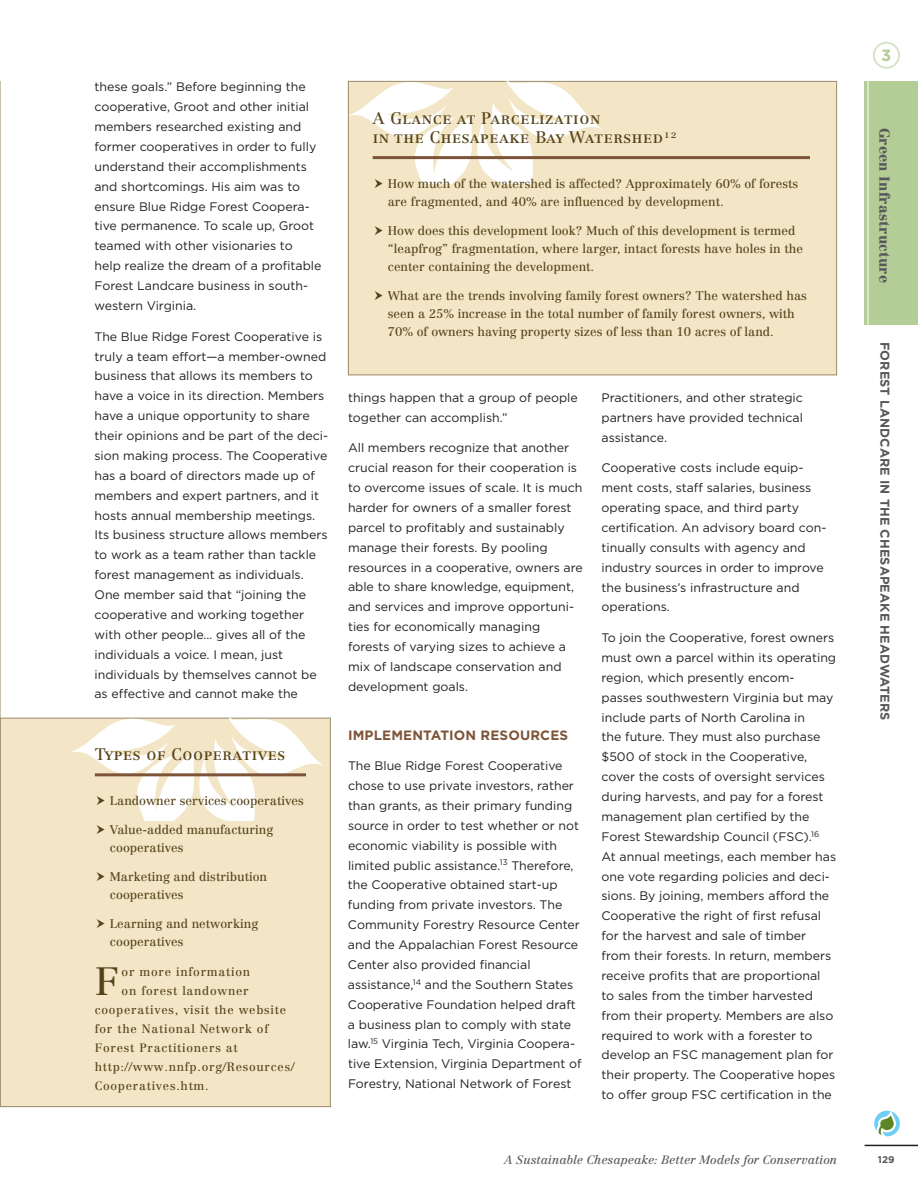
<style>
.page{position:relative;width:918px;height:1188px;background:#fff}
.page>*{position:absolute;margin:0;border:0;box-sizing:border-box;transform-origin:0 0}
.Sidebar-Text{font:38.85px "Centennial";color:#564218}
.SideBar-Header{font:16.5px/19.5px "Centennial Roman SC";letter-spacing:.035em;color:#564218}
.t1{font:700 16.35px "Gotham";color:#b4cc95}
.t2{font:900 14.25px "Centennial";letter-spacing:.01em;color:#57585a}
.Paragraph_Style{font:700 13.5px "Gotham";letter-spacing:.01em;color:#7e5439}
.t3{font:700 12.75px "Gotham";letter-spacing:.01em;color:#57585a}
.Paragraph_Style-2{font:12.3px/19.8px "Gotham";color:#231f20}
.Paragraph_Style_Bull{font:12.3px/18px "Centennial";color:#564218}
.Sidebar-Text-2{font:12px "Centennial";letter-spacing:.06em;color:#564218}
.t4{font:italic 12px "Centennial";color:#57585a}
.t5{font:700 9.75px "Gotham";color:#57585a}
</style>
<div class="page">
<hr style="left:865px;top:1145px;width:53px;height:1px;background:#231f20">
<div style="left:873px;top:1109px;width:28px;height:29px;border:1px solid #fff;border-radius:50%"></div>
<svg style="left:874px;top:1111px;width:26px;height:25px"></svg>
<div style="left:865px;top:81px;width:53px;height:244px;background:#b4cc95"></div>
<hr style="left:868px;top:68px;width:1px;height:269px;background:#fff">
<div style="left:873px;top:42px;width:27px;height:27px;border:2px solid #d5e3c6;border-radius:50%"></div>
<svg style="left:0;top:81px;width:1px;height:637px"></svg>
<div style="left:348px;top:81px;width:489px;height:294px;background:#f2e6c7;border:1px solid #9a8a6c"></div>
<hr style="left:373px;top:156px;width:437px;height:3px;background:#7e5439">
<div style="left:0;top:718px;width:330px;height:389px;background:#f2e6c7"></div>
<div style="left:0;top:718px;width:331px;height:389px;border:1px solid #9a8a6c"></div>
<svg style="left:348px;top:82px;width:258px;height:106px"></svg>
<svg style="left:70px;top:719px;width:258px;height:102px"></svg>
<p class="Paragraph_Style-2" style="left:94px;top:77px;width:229px">these goals.” Before beginning the cooperative, Groot and other initial members researched existing and former cooperatives in order to fully understand their accomplishments and shortcomings. His aim was to ensure Blue Ridge Forest Coopera&shy;tive permanence. To scale up, Groot teamed with other visionaries to help realize the dream of a profitable Forest Landcare business in south&shy;western Virginia.</p>
<p class="Paragraph_Style-2" style="left:94px;top:326px;width:235px">The Blue Ridge Forest Cooperative is truly a team effort—a member-owned business that allows its members to have a voice in its direction. Members have a unique opportunity to share their opinions and be part of the deci&shy;sion making process. The Cooperative has a board of directors made up of members and expert partners, and it hosts annual membership meetings.<br>Its business structure allows members to work as a team rather than tackle forest management as individuals.<br>One member said that “joining the cooperative and working together with other people… gives all of the individuals a voice. I mean, just individuals by themselves cannot be as effective and cannot make the</p>
<p class="SideBar-Header" style="left:95px;top:745px;width:192px">Types of Cooperatives</p>
<p class="Paragraph_Style_Bull" style="left:110px;top:792px;width:195px">Landowner services cooperatives</p>
<p class="Paragraph_Style_Bull" style="left:110px;top:821px;width:165px">Value-added manufacturing cooperatives</p>
<p class="Paragraph_Style_Bull" style="left:110px;top:868px;width:159px">Marketing and distribution cooperatives</p>
<p class="Paragraph_Style_Bull" style="left:110px;top:915px;width:150px">Learning and networking cooperatives</p>
<p class="Sidebar-Text" style="left:95px;top:958px;width:26px">F</p>
<p class="Sidebar-Text-2" style="left:122px;top:964px;width:130px">or more information</p>
<p class="Sidebar-Text-2" style="left:122px;top:983px;width:129px">on forest landowner</p>
<p class="Sidebar-Text-2" style="left:95px;top:1003px;width:193px">cooperatives, visit the website</p>
<p class="Sidebar-Text-2" style="left:95px;top:1022px;width:175px">for the National Network of</p>
<p class="Sidebar-Text-2" style="left:95px;top:1041px;width:144px">Forest Practitioners at</p>
<p class="Sidebar-Text-2" style="left:95px;top:1060px;width:201px">http://www.nnfp.org/Resources/</p>
<p class="Sidebar-Text-2" style="left:95px;top:1079px;width:115px">Cooperatives.htm.</p>
<p class="SideBar-Header" style="left:373px;top:108px;width:306px">A Glance at Parcelization<br>in the Chesapeake Bay Watershed<sup>12</sup></p>
<p class="Paragraph_Style_Bull" style="left:388px;top:175px;width:412px">How much of the watershed is affected? Approximately 60% of forests are fragmented, and 40% are influenced by development.</p>
<p class="Paragraph_Style_Bull" style="left:388px;top:222px;width:417px">How does this development look? Much of this development is termed “leapfrog” fragmentation, where larger, intact forests have holes in the center containing the development.</p>
<p class="Paragraph_Style_Bull" style="left:388px;top:286px;width:421px">What are the trends involving family forest owners? The watershed has seen a 25% increase in the total number of family forest owners, with<br>70% of owners having property sizes of less than 10 acres of land.</p>
<p class="Paragraph_Style-2" style="left:348px;top:387px;width:231px">things happen that a group of people together can accomplish.”</p>
<p class="Paragraph_Style-2" style="left:348px;top:438px;width:236px">All members recognize that another crucial reason for their cooperation is to overcome issues of scale. It is much harder for owners of a smaller forest parcel to profitably and sustainably manage their forests. By pooling resources in a cooperative, owners are able to share knowledge, equipment, and services and improve opportuni&shy;ties for economically managing forests of varying sizes to achieve a mix of landscape conservation and development goals.</p>
<p class="Paragraph_Style" style="left:348px;top:727px;width:222px">I MPLEMENTATION RESOURCES</p>
<p class="Paragraph_Style-2" style="left:348px;top:756px;width:235px">The Blue Ridge Forest Cooperative chose to use private investors, rather than grants, as their primary funding source in order to test whether or not economic viability is possible with limited public assistance.<sup>13</sup> Therefore, the Cooperative obtained start-up funding from private investors. The Community Forestry Resource Center and the Appalachian Forest Resource Center also provided financial assistance,<sup>14</sup> and the Southern States Cooperative Foundation helped draft a business plan to comply with state law.<sup>15</sup> Virginia Tech, Virginia Coopera&shy;tive Extension, Virginia Department of Forestry, National Network of Forest</p>
<p class="Paragraph_Style-2" style="left:602px;top:387px;width:203px;text-align:justify">Practitioners, and other strategic partners have provided technical assistance.</p>
<p class="Paragraph_Style-2" style="left:602px;top:458px;width:226px">Cooperative costs include equip&shy;ment costs, staff salaries, business operating space, and third party certification. An advisory board con&shy;tinually consults with agency and industry sources in order to improve the business’s infrastructure and operations.</p>
<p class="Paragraph_Style-2" style="left:602px;top:628px;width:236px">To join the Cooperative, forest owners must own a parcel within its operating region, which presently encom&shy;passes southwestern Virginia but may include parts of North Carolina in<br>the future. They must also purchase $500 of stock in the Cooperative, cover the costs of oversight services during harvests, and pay for a forest management plan certified by the Forest Stewardship Council (FSC).<sup>16<br></sup>At annual meetings, each member has one vote regarding policies and deci&shy;sions. By joining, members afford the Cooperative the right of first refusal for the harvest and sale of timber from their forests. In return, members receive profits that are proportional to sales from the timber harvested from their property. Members are also required to work with a forester to develop an FSC management plan for their property. The Cooperative hopes to offer group FSC certification in the</p>
<p class="t4" style="left:504px;top:1153px;width:335px">A Sustainable Chesapeake: Better Models for Conservation</p>
<h3 class="t1" style="left:881px;top:46px;width:12px">3</h3>
<p class="t2" style="left:894px;top:128px;width:157px;rotate:90deg">Green Infrastructure</p>
<p class="t3" style="left:892px;top:342px;width:380px;rotate:90deg">FOREST LANDCARE IN THE CHESAPEAKE H EADWATERS</p>
<p class="t5" style="left:878px;top:1154px;width:18px">129</p>
</div>
